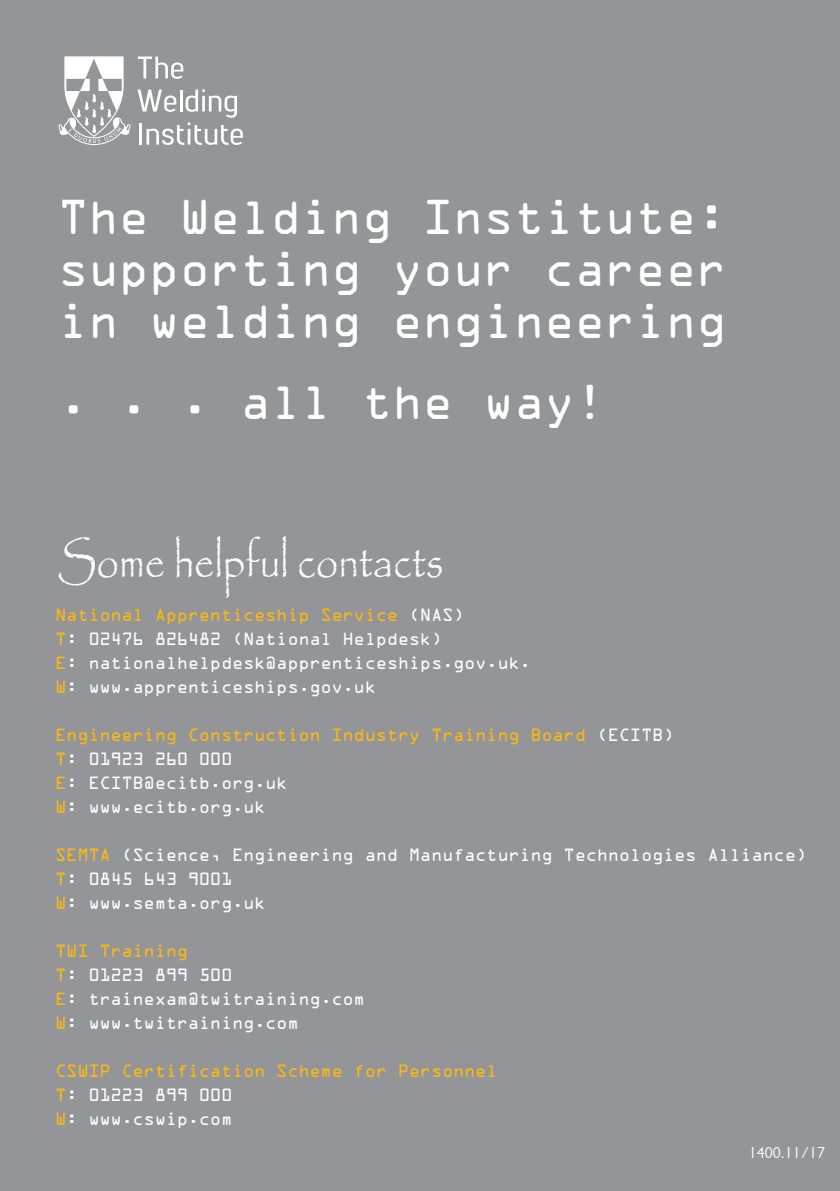
<style>
.page{position:relative;width:840px;height:1191px;background:#fff}
.page>*{position:absolute;margin:0;border:0;box-sizing:border-box;transform-origin:0 0}
.t1{font:50px "Papyrus";color:#fff;scale:.8 1}
.t2{font:44px/52px "OCRA Std";letter-spacing:-.03em;color:#fff;text-align:justify}
.t3{font:16px/24px "OCRA Std";letter-spacing:-.03em;color:#fff}
.t4{font:16px/24px "OCRA Std";letter-spacing:-.03em;color:#fdb913}
.t5{font:16px "Gill Sans";color:#fff}
.s1{color:#fdb913}
.s2{color:#fff}
</style>
<div class="page">
<div style="left:0;top:0;width:839px;height:1191px;background:#939598"></div>
<svg style="left:58px;top:56px;width:72px;height:89px"></svg>
<svg style="left:138px;top:56px;width:45px;height:23px"></svg>
<svg style="left:137px;top:89px;width:106px;height:56px"></svg>
<h2 class="t2" style="left:57px;top:195px;width:671px">The Welding Institute: supporting your career in welding engineering</h2>
<h2 class="t2" style="left:57px;top:380px;width:549px">. . . all the way!</h2>
<h1 class="t1" style="left:58px;top:531px;width:483px">Some helpful contacts</h1>
<p class="t3" style="left:55px;top:604px;width:477px"><span class="s1">National Apprenticeship Service</span> (NAS)<br><span class="s1">T</span>: 02476 826482 (National Helpdesk)<br><span class="s1">E</span>: nationalhelpdesk@apprenticeships.gov.uk.<br><span class="s1">W</span>: www.apprenticeships.gov.uk</p>
<p class="t3" style="left:55px;top:724px;width:620px"><span class="s1">Engineering Construction Industry Training Board</span> (ECITB)<br><span class="s1">T</span>: 01923 260 000<br><span class="s1">E</span>: ECITB@ecitb.org.uk<br><span class="s1">W</span>: www.ecitb.org.uk</p>
<p class="t3" style="left:55px;top:844px;width:753px"><span class="s1">SEMTA</span> (Science, Engineering and Manufacturing Technologies Alliance)<br><span class="s1">T</span>: 0845 643 9001<br><span class="s1">W</span>: www.semta.org.uk</p>
<p class="t3" style="left:55px;top:940px;width:311px"><span class="s1">TWI Training<br>T</span>: 01223 899 500<br><span class="s1">E</span>: trainexam@twitraining.com<br><span class="s1">W</span>: www.twitraining.com</p>
<p class="t4" style="left:55px;top:1060px;width:444px">CSWIP Certification Scheme for Personnel<br>T<span class="s2">: 01223 899 000<br></span>W<span class="s2">: www.cswip.com</span></p>
<p class="t5" style="left:748px;top:1143px;width:78px">1400.11/17</p>
</div>
